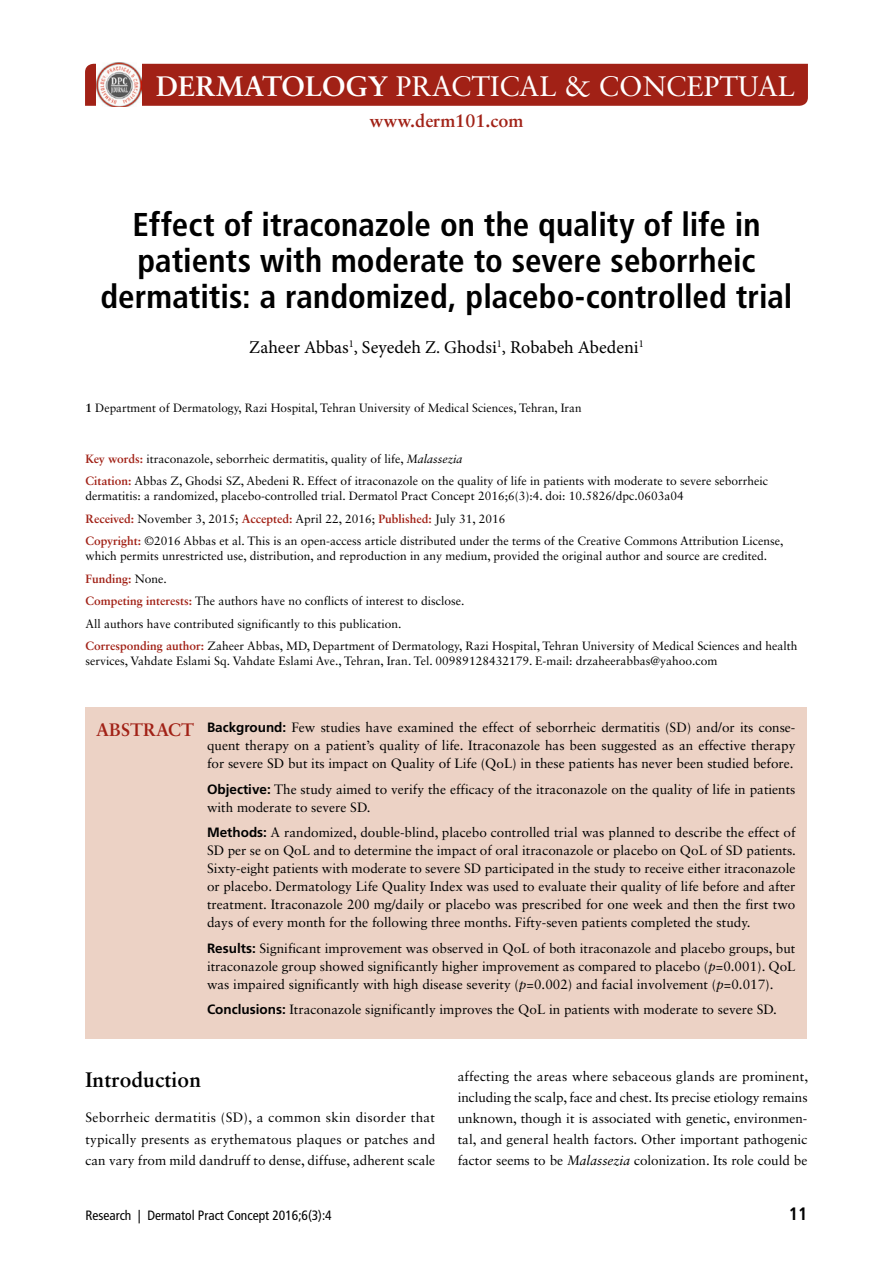
<style>
.page{position:relative;width:893px;height:1263px;background:#fff}
.page>*{position:absolute;margin:0;border:0;box-sizing:border-box;transform-origin:0 0}
.T1{font:700 condensed 33px/36px "Frutiger LT Std";color:#000;text-align:center}
.t1{font:28.2px "Sabon LT Std";color:#fff}
.t2{font:700 21px "Sabon LT Std";letter-spacing:.005em;color:#000}
.A{font:18px "Minion Pro";color:#000}
.ABSTRACT_head{font:700 18px "Sabon LT Std";color:#a12116}
.t3{font:700 condensed 18px "Frutiger LT Std";color:#000}
.Abstract_txt_w-run-i{font:13.5px/18px "Sabon LT Std";color:#000;text-align:justify}
.FL{font:13.5px/21px "Sabon LT Std";color:#000;text-align:justify}
.t4{font:condensed 13.5px "Frutiger LT Std";color:#000}
.KeyWords_etc{font:12px/15px "Sabon LT Std";color:#000}
.author_info{font:12px "Sabon LT Std";color:#000}
.KeyWords_etc_1st{font:12px "Sabon LT Std";color:#000}
.KeyWords_etc_black{font:12px "Sabon LT Std";color:#000}
.KeyWords_etc-2{font:700 12px "Sabon LT Std";color:#a12116}
.s1{font-weight:700}
.s2{font-weight:700;color:#a12116}
.s3{font-style:italic}
.s4{font-weight:400;color:#000}
.s5{font-family:"Frutiger LT Std";font-weight:700}
</style>
<div class="page">
<div style="left:85px;top:64px;width:723px;height:42px;background:#a12116"></div>
<img style="left:96px;top:63px;width:45px;height:44px">
<div style="left:86px;top:707px;width:721px;height:331px;background:#ecd2c5"></div>
<h2 class="t1" style="left:156px;top:69px;width:640px"><span class="s1">DERMATOLOGY</span> PRACTICAL &amp; CONCEPTUAL</h2>
<h3 class="ABSTRACT_head" style="left:370px;top:109px;width:155px">www.derm101.com</h3>
<p class="T1" style="left:100px;top:207px;width:694px">Effect of itraconazole on the quality of life in patients with moderate to severe seborrheic dermatitis: a randomized, placebo-controlled trial</p>
<p class="A" style="left:249px;top:335px;width:396px">Zaheer Abbas<sup>1</sup>, Seyedeh Z. Ghodsi<sup>1</sup>, Robabeh Abedeni<sup>1</sup></p>
<p class="author_info" style="left:86px;top:400px;width:498px"><span class="s1">1</span> Department of Dermatology, Razi Hospital, Tehran University of Medical Sciences, Tehran, Iran</p>
<p class="KeyWords_etc_1st" style="left:86px;top:451px;width:379px"><span class="s2">Key words:</span> itraconazole, seborrheic dermatitis, quality of life, <span class="s3">Malassezia</span></p>
<p class="KeyWords_etc" style="left:86px;top:473px;width:684px"><span class="s2">Citation:</span> Abbas Z, Ghodsi SZ, Abedeni R. Effect of itraconazole on the quality of life in patients with moderate to severe seborrheic dermatitis: a randomized, placebo-controlled trial. Dermatol Pract Concept 2016;6(3):4. doi: 10.5826/dpc.0603a04</p>
<p class="KeyWords_etc" style="left:86px;top:511px;width:421px"><span class="s2">Received:</span> November 3, 2015; <span class="s2">Accepted:</span> April 22, 2016; <span class="s2">Published:</span> July 31, 2016</p>
<p class="KeyWords_etc" style="left:86px;top:533px;width:700px"><span class="s2">Copyright:</span> ©2016 Abbas et al. This is an open-access article distributed under the terms of the Creative Commons Attribution License, which permits unrestricted use, distribution, and reproduction in any medium, provided the original author and source are credited.</p>
<p class="KeyWords_etc-2" style="left:86px;top:571px;width:83px">Funding: <span class="s4">None.</span></p>
<p class="KeyWords_etc" style="left:86px;top:593px;width:380px"><span class="s2">Competing interests:</span> The authors have no conflicts of interest to disclose.</p>
<p class="KeyWords_etc_black" style="left:86px;top:616px;width:318px">All authors have contributed significantly to this publication.</p>
<p class="KeyWords_etc" style="left:86px;top:638px;width:713px"><span class="s2">Corresponding author:</span> Zaheer Abbas, MD, Department of Dermatology, Razi Hospital, Tehran University of Medical Sciences and health services, Vahdate Eslami Sq. Vahdate Eslami Ave., Tehran, Iran. Tel. 00989128432179. E-mail: drzaheerabbas@yahoo.com</p>
<p class="ABSTRACT_head" style="left:96px;top:718px;width:100px">ABSTRACT</p>
<p class="Abstract_txt_w-run-i" style="left:207px;top:718px;width:590px"><span class="s5">Background:</span> Few studies have examined the effect of seborrheic dermatitis (SD) and/or its conse&shy;quent therapy on a patient’s quality of life. Itraconazole has been suggested as an effective therapy for severe SD but its impact on Quality of Life (QoL) in these patients has never been studied before.</p>
<p class="Abstract_txt_w-run-i" style="left:207px;top:780px;width:590px"><span class="s5">Objective:</span> The study aimed to verify the efficacy of the itraconazole on the quality of life in patients with moderate to severe SD.</p>
<p class="Abstract_txt_w-run-i" style="left:207px;top:823px;width:590px"><span class="s5">Methods:</span> A randomized, double-blind, placebo controlled trial was planned to describe the effect of SD per se on QoL and to determine the impact of oral itraconazole or placebo on QoL of SD patients.<br>Sixty-eight patients with moderate to severe SD participated in the study to receive either itraconazole or placebo. Dermatology Life Quality Index was used to evaluate their quality of life before and after treatment. Itraconazole 200 mg/daily or placebo was prescribed for one week and then the first two days of every month for the following three months. Fifty-seven patients completed the study.</p>
<p class="Abstract_txt_w-run-i" style="left:207px;top:939px;width:590px"><span class="s5">Results:</span> Significant improvement was observed in QoL of both itraconazole and placebo groups, but itraconazole group showed significantly higher improvement as compared to placebo (<span class="s3">p</span>=0.001). QoL was impaired significantly with high disease severity (<span class="s3">p</span>=0.002) and facial involvement (<span class="s3">p=</span>0.017).</p>
<p class="Abstract_txt_w-run-i" style="left:207px;top:1000px;width:571px"><span class="s5">Conclusions:</span> Itraconazole significantly improves the QoL in patients with moderate to severe SD.</p>
<h1 class="t2" style="left:86px;top:1067px;width:117px">Introduction</h1>
<p class="FL" style="left:86px;top:1106px;width:351px;line-height:21.6px">Seborrheic dermatitis (SD), a common skin disorder that typically presents as erythematous plaques or patches and can vary from mild dandruff to dense, diffuse, adherent scale</p>
<p class="FL" style="left:458px;top:1066px;width:352px">affecting the areas where sebaceous glands are prominent, including the scalp, face and chest. Its precise etiology remains unknown, though it is associated with genetic, environmen&shy;tal, and general health factors. Other important pathogenic factor seems to be <span class="s3">Malassezia</span> colonization. Its role could be</p>
<p class="t4" style="left:86px;top:1208px;width:248px">Research | Dermatol Pract Concept 2016;6(3):4</p>
<p class="t3" style="left:789px;top:1203px;width:20px">11</p>
</div>
